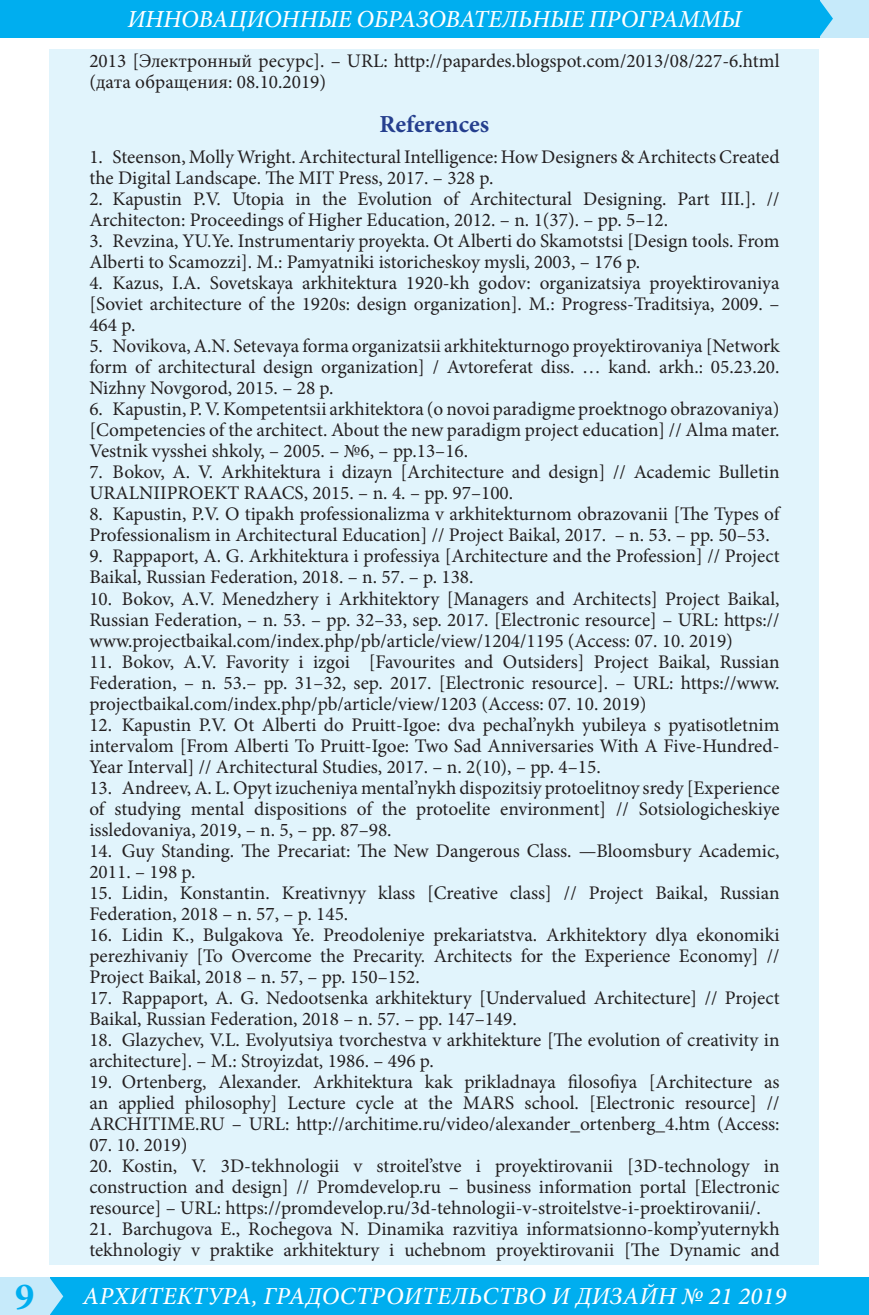
<style>
.page{position:relative;width:869px;height:1315px;background:#fff}
.page>*{position:absolute;margin:0;border:0;box-sizing:border-box;transform-origin:0 0}
.t1{font:700 38.5px "Minion Pro";color:#00aeef}
.t2{font:italic 500 24.5px "Minion Pro";color:#fff}
.Литература_заголовок{font:700 24.5px "Minion Pro";letter-spacing:-.005em;color:#253f8e}
.t3{font:19.25px/21px "Minion Pro";color:#231f20}
</style>
<div class="page">
<div style="left:46px;top:1277px;width:822px;height:38px;background:#00aeef"></div>
<div style="left:819px;top:0;width:49px;height:37px;background:#c6eafa"></div>
<div style="left:0;top:1277px;width:50px;height:38px;background:#c6eafa"></div>
<div style="left:0;top:0;width:819px;height:37px;background:#00aeef"></div>
<svg style="left:50px;top:1278px;width:13px;height:37px"></svg>
<svg style="left:819px;top:0;width:13px;height:37px"></svg>
<div style="left:50px;top:50px;width:769px;height:1215px;background:#e1f4fc"></div>
<p class="t2" style="left:127px;top:2px;width:615px">ИННОВАЦИОННЫЕ ОБРАЗОВАТЕЛЬНЫЕ ПРОГРАММЫ</p>
<p class="t3" style="left:89px;top:51px;width:691px">2013 [Электронный ресурс]. – URL: http://papardes.blogspot.com/2013/08/227-6.html (дата обращения: 08.10.2019)</p>
<p class="Литература_заголовок" style="left:379px;top:107px;width:111px">References</p>
<p class="t3" style="left:89px;top:147px;width:691px">1. Steenson, Molly Wright. Architectural Intelligence: How Designers &amp; Architects Created the Digital Landscape. The MIT Press, 2017. – 328 p.</p>
<p class="t3" style="left:89px;top:189px;width:691px">2. Kapustin P.V. Utopia in the Evolution of Architectural Designing. Part III.]. //<br>Architecton: Proceedings of Higher Education, 2012. – n. 1(37). – pp. 5–12.</p>
<p class="t3" style="left:89px;top:231px;width:691px">3. Revzina, YU.Ye. Instrumentariy proyekta. Ot Alberti do Skamotstsi [Design tools. From<br>Alberti to Scamozzi]. M.: Pamyatniki istoricheskoy mysli, 2003, – 176 p.</p>
<p class="t3" style="left:89px;top:273px;width:691px;text-align:justify">4. Kazus, I.A. Sovetskaya arkhitektura 1920-kh godov: organizatsiya proyektirovaniya [Soviet architecture of the 1920s: design organization]. M.: Progress-Traditsiya, 2009. – 464 p.</p>
<p class="t3" style="left:89px;top:336px;width:691px;text-align:justify">5. Novikova, A.N. Setevaya forma organizatsii arkhitekturnogo proyektirovaniya [Network form of architectural design organization] / Avtoreferat diss. … kand. arkh.: 05.23.20.<br>Nizhny Novgorod, 2015. – 28 p.</p>
<p class="t3" style="left:89px;top:399px;width:691px;text-align:justify">6. Kapustin, P. V. Kompetentsii arkhitektora (o novoi paradigme proektnogo obrazovaniya) [Competencies of the architect. About the new paradigm project education] // Alma mater.<br>Vestnik vysshei shkoly, – 2005. – №6, – pp.13–16.</p>
<p class="t3" style="left:89px;top:462px;width:691px">7. Bokov, A. V. Arkhitektura i dizayn [Architecture and design] // Academic Bulletin<br>URALNIIPROEKT RAACS, 2015. – n. 4. – pp. 97–100.</p>
<p class="t3" style="left:89px;top:504px;width:691px">8. Kapustin, P.V. O tipakh professionalizma v arkhitekturnom obrazovanii [The Types of<br>Professionalism in Architectural Education] // Project Baikal, 2017. – n. 53. – pp. 50–53.</p>
<p class="t3" style="left:89px;top:546px;width:691px">9. Rappaport, A. G. Arkhitektura i professiya [Architecture and the Profession] // Project<br>Baikal, Russian Federation, 2018. – n. 57. – p. 138.</p>
<p class="t3" style="left:89px;top:588px;width:691px;text-align:justify">10. Bokov, A.V. Menedzhery i Arkhitektory [Managers and Architects] Project Baikal, Russian Federation, – n. 53. – pp. 32–33, sep. 2017. [Electronic resource] – URL: https:// www.projectbaikal.com/index.php/pb/article/view/1204/1195 (Access: 07. 10. 2019)</p>
<p class="t3" style="left:89px;top:651px;width:691px;text-align:justify">11. Bokov, A.V. Favority i izgoi [Favourites and Outsiders] Project Baikal, Russian Federation, – n. 53.– pp. 31–32, sep. 2017. [Electronic resource]. – URL: https://www. projectbaikal.com/index.php/pb/article/view/1203 (Access: 07. 10. 2019)</p>
<p class="t3" style="left:89px;top:714px;width:691px;text-align:justify">12. Kapustin P.V. Ot Alberti do Pruitt-Igoe: dva pechal’nykh yubileya s pyatisotletnim intervalom [From Alberti To Pruitt-Igoe: Two Sad Anniversaries With A Five-Hundred-Year Interval] // Architectural Studies, 2017. – n. 2(10), – pp. 4–15.</p>
<p class="t3" style="left:89px;top:777px;width:691px;text-align:justify">13. Andreev, A. L. Opyt izucheniya mental’nykh dispozitsiy protoelitnoy sredy [Experience of studying mental dispositions of the protoelite environment] // Sotsiologicheskiye issledovaniya, 2019, – n. 5, – pp. 87–98.</p>
<p class="t3" style="left:89px;top:840px;width:691px">14. Guy Standing. The Precariat: The New Dangerous Class. —Bloomsbury Academic,<br>2011. – 198 p.</p>
<p class="t3" style="left:89px;top:882px;width:691px">15. Lidin, Konstantin. Kreativnyy klass [Creative class] // Project Baikal, Russian<br>Federation, 2018 – n. 57, – p. 145.</p>
<p class="t3" style="left:89px;top:924px;width:691px;text-align:justify">16. Lidin K., Bulgakova Ye. Preodoleniye prekariatstva. Arkhitektory dlya ekonomiki perezhivaniy [To Overcome the Precarity. Architects for the Experience Economy] // Project Baikal, 2018 – n. 57, – pp. 150–152.</p>
<p class="t3" style="left:89px;top:987px;width:691px">17. Rappaport, A. G. Nedootsenka arkhitektury [Undervalued Architecture] // Project<br>Baikal, Russian Federation, 2018 – n. 57. – pp. 147–149.</p>
<p class="t3" style="left:89px;top:1029px;width:691px">18. Glazychev, V.L. Evolyutsiya tvorchestva v arkhitekture [The evolution of creativity in architecture]. – M.: Stroyizdat, 1986. – 496 p.</p>
<p class="t3" style="left:89px;top:1071px;width:691px;text-align:justify">19. Ortenberg, Alexander. Arkhitektura kak prikladnaya filosofiya [Architecture as an applied philosophy] Lecture cycle at the MARS school. [Electronic resource] // ARCHITIME.RU – URL: http://architime.ru/video/alexander_ortenberg_4.htm (Access:</p>
<p class="t3" style="left:89px;top:1134px;width:100px">07. 10. 2019)</p>
<p class="t3" style="left:89px;top:1155px;width:691px;text-align:justify">20. Kostin, V. 3D-tekhnologii v stroitel’stve i proyektirovanii [3D-technology in construction and design] // Promdevelop.ru – business information portal [Electronic resource] – URL: https://promdevelop.ru/3d-tehnologii-v-stroitelstve-i-proektirovanii/.</p>
<p class="t3" style="left:89px;top:1218px;width:691px">21. Barchugova E., Rochegova N. Dinamika razvitiya informatsionno-komp’yuternykh tekhnologiy v praktike arkhitektury i uchebnom proyektirovanii [The Dynamic and</p>
<h1 class="t1" style="left:15px;top:1269px;width:21px">9</h1>
<p class="t2" style="left:83px;top:1279px;width:704px">АРХИТЕКТУРА, ГРАДОСТРОИТЕЛЬСТВО И ДИЗАЙН № 21 2019</p>
</div>
